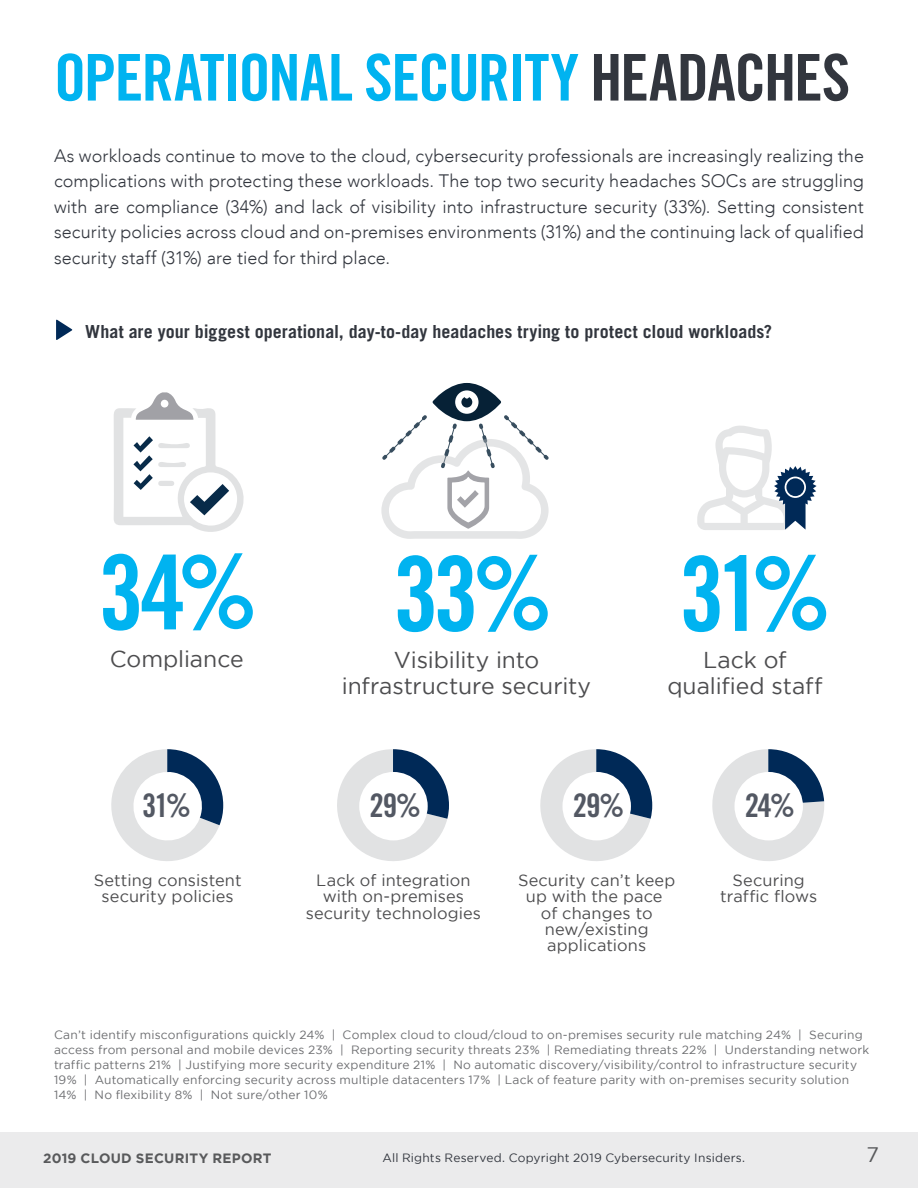
<style>
.page{position:relative;width:918px;height:1188px;background:#fff}
.page>*{position:absolute;margin:0;border:0;box-sizing:border-box;transform-origin:0 0}
.t1{font:103.65px "Trade Gothic LT Std Bd Cn 20";color:#00b3f0}
.t2{font:64.5px "Trade Gothic LT Std Bd Cn 20";letter-spacing:-.025em;color:#00b3f0}
.t3{font:32.55px "Trade Gothic LT Std Bd Cn 20";letter-spacing:-.045em;color:#535863}
.t4{font:22.95px/26.2px "Gotham";letter-spacing:-.005em;color:#4d4d4f;text-align:center}
.t5{font:21px "Gotham";color:#58595b}
.t6{font:300 18px/25.5px "Avenir LT";letter-spacing:.005em;color:#32363e;text-align:justify}
.t7{font:700 18px "Trade Gothic LT Std";color:#32363e}
.t8{font:16.35px/16.4px "Gotham";letter-spacing:.005em;color:#4d4d4f;text-align:center}
.t9{font:700 13.5px "Gotham";letter-spacing:.02em;color:#58595b}
.t10{font:12px/15px "Gotham";letter-spacing:.015em;color:#6d6e71}
.t11{font:12px "Gotham";letter-spacing:.015em;color:#32363e}
.s1{color:#32363e}
</style>
<div class="page">
<div style="left:0;top:1132px;width:918px;height:56px;background:#ebebec"></div>
<svg style="left:56px;top:320px;width:16px;height:20px"></svg>
<svg style="left:111px;top:749px;width:112px;height:112px"></svg>
<svg style="left:337px;top:749px;width:112px;height:112px"></svg>
<div style="left:359px;top:772px;width:69px;height:68px;background:#fff;border-radius:50%"></div>
<svg style="left:540px;top:749px;width:112px;height:112px"></svg>
<div style="left:562px;top:772px;width:69px;height:68px;background:#fff;border-radius:50%"></div>
<svg style="left:712px;top:749px;width:113px;height:112px"></svg>
<div style="left:735px;top:772px;width:68px;height:68px;background:#fff;border-radius:50%"></div>
<svg style="left:114px;top:392px;width:130px;height:140px"></svg>
<svg style="left:381px;top:383px;width:168px;height:156px"></svg>
<svg style="left:697px;top:426px;width:120px;height:104px"></svg>
<h2 class="t2" style="left:54px;top:38px;width:798px">OPERATIONAL SECURITY <span class="s1">HEADACHES</span></h2>
<p class="t6" style="left:54px;top:143px;width:812px">As workloads continue to move to the cloud, cybersecurity professionals are increasingly realizing the complications with protecting these workloads. The top two security headaches SOCs are struggling with are compliance (34%) and lack of visibility into infrastructure security (33%). Setting consistent security policies across cloud and on-premises environments (31%) and the continuing lack of qualified security staff (31%) are tied for third place.</p>
<h3 class="t7" style="left:85px;top:320px;width:688px">What are your biggest operational, day-to-day headaches trying to protect cloud workloads?</h3>
<h1 class="t1" style="left:98px;top:530px;width:162px">34%</h1>
<h3 class="t4" style="left:110px;top:645px;width:135px">Compliance</h3>
<h1 class="t1" style="left:393px;top:531px;width:162px">33%</h1>
<h3 class="t4" style="left:342px;top:646px;width:251px">Visibility into infrastructure security</h3>
<h1 class="t1" style="left:679px;top:531px;width:154px">31%</h1>
<h3 class="t4" style="left:667px;top:646px;width:157px">Lack of qualified staff</h3>
<h3 class="t3" style="left:142px;top:786px;width:50px">31%</h3>
<h3 class="t3" style="left:370px;top:786px;width:53px">29%</h3>
<h3 class="t3" style="left:573px;top:786px;width:53px">29%</h3>
<h3 class="t3" style="left:745px;top:786px;width:52px">24%</h3>
<h3 class="t8" style="left:94px;top:872px;width:149px">Setting consistent security policies</h3>
<h3 class="t8" style="left:306px;top:872px;width:177px">Lack of integration with on-premises security technologies</h3>
<h3 class="t8" style="left:518px;top:872px;width:159px">Security can’t keep up with the pace of changes to new/existing applications</h3>
<h3 class="t8" style="left:720px;top:872px;width:99px">Securing traffic flows</h3>
<p class="t10" style="left:54px;top:1027px;width:817px">Can’t identify misconfigurations quickly 24% | Complex cloud to cloud/cloud to on-premises security rule matching 24% | Securing access from personal and mobile devices 23% | Reporting security threats 23% | Remediating threats 22% | Understanding network traffic patterns 21% | Justifying more security expenditure 21% | No automatic discovery/visibility/control to infrastructure security 19% | Automatically enforcing security across multiple datacenters 17% | Lack of feature parity with on-premises security solution 14% | No flexibility 8% | Not sure/other 10%</p>
<p class="t9" style="left:43px;top:1150px;width:230px">2019 CLOUD SECURITY REPORT</p>
<p class="t11" style="left:382px;top:1151px;width:364px">All Rights Reserved. Copyright 2019 Cybersecurity Insiders.</p>
<h3 class="t5" style="left:867px;top:1143px;width:14px">7</h3>
</div>
